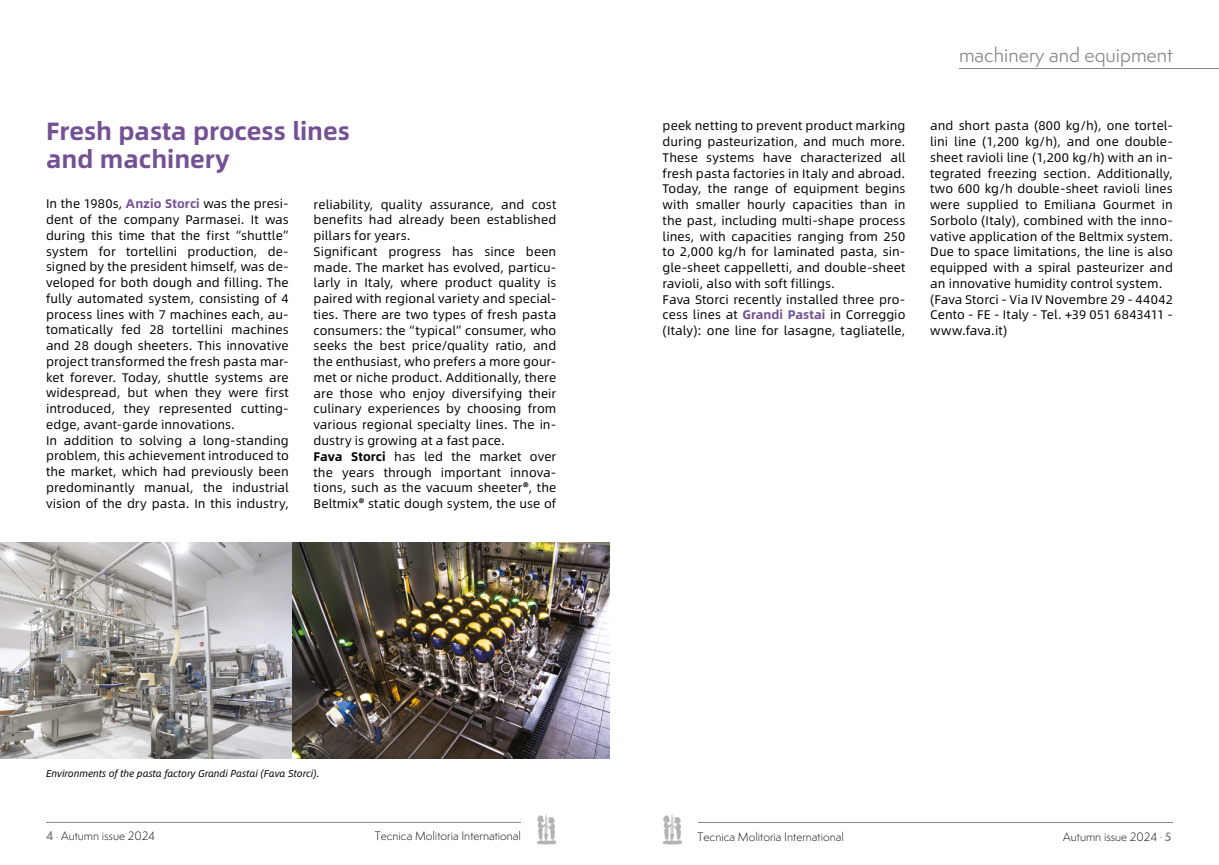
<style>
.page{position:relative;width:1219px;height:865px;background:#fff}
.page>*{position:absolute;margin:0;border:0;box-sizing:border-box;transform-origin:0 0}
.t1{font:700 25px/27.5px "Alibaba Sans";color:#745095}
.t2{font:18.75px "Semplicita Pro";color:#878787}
.t3{font:12.5px/15.8px "Alibaba Sans";letter-spacing:.005em;color:#000}
.t4{font:300 11.25px "Semplicita Pro";color:#000}
.t5{font:italic 10px "Alibaba Sans";color:#000}
.s1{font-weight:700}
.s2{font-size:13.75px}
.s3{font-weight:700;color:#745095}
.s4{font-weight:700;color:#878787}
</style>
<div class="page">
<img style="left:663px;top:814px;width:19px;height:30px">
<hr style="left:46px;top:822px;width:475px;height:1px;background:#878787">
<hr style="left:698px;top:822px;width:475px;height:1px;background:#878787">
<img style="left:537px;top:814px;width:19px;height:30px">
<hr style="left:959px;top:68px;width:260px;height:1px;background:#878787">
<img style="left:0;top:542px;width:609px;height:216px">
<h1 class="t1" style="left:46px;top:116px;width:305px">Fresh pasta process lines and machinery</h1>
<p class="t3" style="left:314px;top:196px;width:244px">reliability, quality assurance, and cost benefits had already been established pillars for years.<br>Significant progress has since been made. The market has evolved, particu&shy;larly in Italy, where product quality is paired with regional variety and special&shy;ties. There are two types of fresh pasta consumers: the “typical” consumer, who seeks the best price/quality ratio, and the enthusiast, who prefers a more gour&shy;met or niche product. Additionally, there are those who enjoy diversifying their culinary experiences by choosing from various regional specialty lines. The in&shy;dustry is growing at a fast pace.<br><span class="s1">Fava Storci</span> has led the market over the years through important innova&shy;tions, such as the vacuum sheeter<span class="s2">®</span>, the Beltmix<span class="s2">®</span> static dough system, the use of</p>
<p class="t3" style="left:46px;top:195px;width:244px">In the 1980s, <span class="s3">Anzio Storci</span> was the presi&shy;dent of the company Parmasei. It was during this time that the first “shuttle” system for tortellini production, de&shy;signed by the president himself, was de&shy;veloped for both dough and filling. The fully automated system, consisting of 4 process lines with 7 machines each, au&shy;tomatically fed 28 tortellini machines and 28 dough sheeters. This innovative project transformed the fresh pasta mar&shy;ket forever. Today, shuttle systems are widespread, but when they were first introduced, they represented cutting&shy;edge, avant-garde innovations.<br>In addition to solving a long-standing problem, this achievement introduced to the market, which had previously been predominantly manual, the industrial vision of the dry pasta. In this industry,</p>
<p class="t5" style="left:46px;top:766px;width:275px">Environments of the pasta factory Grandi Pastai (Fava Storci).</p>
<h2 class="t2" style="left:959px;top:42px;width:215px">machinery and equipment</h2>
<p class="t3" style="left:663px;top:117px;width:244px">peek netting to prevent product marking during pasteurization, and much more.<br>These systems have characterized all fresh pasta factories in Italy and abroad.<br>Today, the range of equipment begins with smaller hourly capacities than in the past, including multi-shape process lines, with capacities ranging from 250 to 2,000 kg/h for laminated pasta, sin&shy;gle-sheet cappelletti, and double-sheet ravioli, also with soft fillings.<br>Fava Storci recently installed three pro&shy;cess lines at <span class="s3">Grandi Pastai</span> in Correggio (Italy): one line for lasagne, tagliatelle,</p>
<p class="t3" style="left:930px;top:117px;width:244px">and short pasta (800 kg/h), one tortel&shy;lini line (1,200 kg/h), and one double&shy;sheet ravioli line (1,200 kg/h) with an in&shy;tegrated freezing section. Additionally, two 600 kg/h double-sheet ravioli lines were supplied to Emiliana Gourmet in Sorbolo (Italy), combined with the inno&shy;vative application of the Beltmix system.<br>Due to space limitations, the line is also equipped with a spiral pasteurizer and an innovative humidity control system. (Fava Storci - Via IV Novembre 29 - 44042<br>Cento - FE - Italy - Tel. +39 051 6843411 - www.fava.it)</p>
<p class="t4" style="left:46px;top:828px;width:111px"><span class="s4">4</span> <sub>˙</sub> Autumn issue 2024</p>
<p class="t4" style="left:375px;top:828px;width:148px">Tecnica Molitoria International</p>
<p class="t4" style="left:698px;top:828px;width:148px">Tecnica Molitoria International</p>
<p class="t4" style="left:1063px;top:828px;width:110px">Autumn issue 2024 <sub>˙</sub> <span class="s4">5</span></p>
</div>
